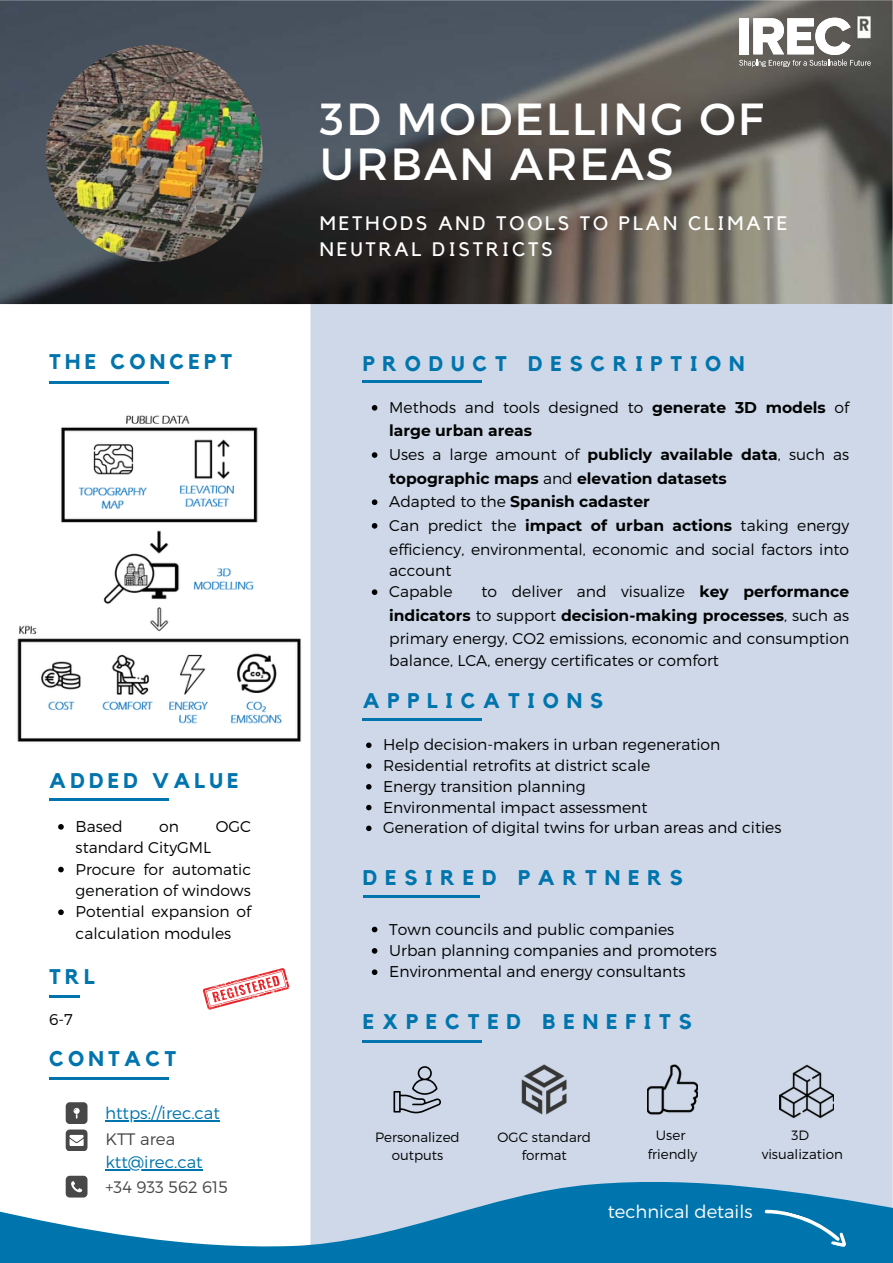
<style>
.page{position:relative;width:893px;height:1263px;background:#fff}
.page>*{position:absolute;margin:0;border:0;box-sizing:border-box;transform-origin:0 0}
.t1{font:45px/45px "Montserrat";letter-spacing:.04em;color:#fff}
.t2{font:700 21.15px "Kollektif";letter-spacing:.37em;color:#0075ad}
.t3{font:700 21.15px "Kollektif";letter-spacing:.2em;color:#0075ad}
.t4{font:19.5px/26.2px "Kollektif";letter-spacing:.145em;color:#fff}
.t5{font:300 18px "Montserrat";color:#fff}
.t6{font:300 16.65px "Montserrat";color:#0075ad}
.t7{font:300 16.65px "Montserrat";color:#484848}
.t8{font:300 15.6px/23.5px "Montserrat";color:#010202}
.t9{font:300 13.5px/18.6px "Montserrat";color:#010202;text-align:center}
.s1{font-weight:700}
</style>
<div class="page">
<div style="left:310px;top:304px;width:583px;height:878px;background:#ced8e8"></div>
<svg style="left:0;top:1182px;width:893px;height:81px;fill:#0075ad"></svg>
<img style="left:0;top:0;width:893px;height:304px">
<img style="left:46px;top:45px;width:217px;height:217px;border-radius:50%">
<svg style="left:66px;top:1176px;width:21px;height:21px"></svg>
<svg style="left:66px;top:1102px;width:21px;height:22px"></svg>
<hr style="left:105px;top:1120px;width:115px;height:1px;background:#0075ad">
<svg style="left:66px;top:1130px;width:21px;height:21px"></svg>
<hr style="left:105px;top:1169px;width:98px;height:1px;background:#0075ad">
<svg style="left:764px;top:1210px;width:82px;height:37px;background:#1e85b6"></svg>
<hr style="left:363px;top:380px;width:119px;height:3px;background:#0075ad">
<hr style="left:363px;top:1040px;width:119px;height:2px;background:#0075ad">
<hr style="left:49px;top:381px;width:119px;height:3px;background:#0075ad">
<hr style="left:49px;top:1077px;width:119px;height:2px;background:#0075ad">
<svg style="left:203px;top:968px;width:87px;height:42px"></svg>
<hr style="left:49px;top:798px;width:119px;height:3px;background:#0075ad">
<svg style="left:393px;top:1066px;width:48px;height:47px;background:#a9b2bf"></svg>
<img style="left:518px;top:1062px;width:52px;height:56px">
<img style="left:647px;top:1064px;width:51px;height:51px">
<img style="left:780px;top:1064px;width:54px;height:54px">
<hr style="left:363px;top:895px;width:116px;height:3px;background:#0075ad">
<svg style="left:372px;top:927px;width:5px;height:5px"></svg>
<svg style="left:372px;top:948px;width:5px;height:6px"></svg>
<svg style="left:372px;top:969px;width:5px;height:6px"></svg>
<hr style="left:363px;top:718px;width:119px;height:2px;background:#0075ad">
<svg style="left:366px;top:743px;width:5px;height:5px"></svg>
<svg style="left:366px;top:763px;width:5px;height:6px"></svg>
<svg style="left:366px;top:784px;width:5px;height:6px"></svg>
<svg style="left:366px;top:805px;width:5px;height:5px"></svg>
<svg style="left:366px;top:826px;width:5px;height:5px"></svg>
<hr style="left:49px;top:995px;width:31px;height:3px;background:#0075ad">
<img style="left:17px;top:415px;width:284px;height:327px">
<svg style="left:58px;top:824px;width:6px;height:6px"></svg>
<svg style="left:58px;top:867px;width:6px;height:5px"></svg>
<svg style="left:58px;top:909px;width:6px;height:6px"></svg>
<svg style="left:372px;top:405px;width:5px;height:6px"></svg>
<svg style="left:372px;top:452px;width:5px;height:6px"></svg>
<svg style="left:372px;top:499px;width:5px;height:6px"></svg>
<svg style="left:372px;top:523px;width:5px;height:6px"></svg>
<svg style="left:372px;top:589px;width:5px;height:6px"></svg>
<img style="left:787px;top:18px;width:28px;height:37px">
<img style="left:739px;top:18px;width:10px;height:36px">
<img style="left:753px;top:18px;width:31px;height:36px">
<img style="left:815px;top:18px;width:35px;height:37px">
<svg style="left:739px;top:60px;width:132px;height:7px"></svg>
<img style="left:855px;top:14px;width:17px;height:27px">
<h2 class="t3" style="left:49px;top:352px;width:185px">THE CONCEPT</h2>
<h2 class="t3" style="left:49px;top:771px;width:191px">ADDED VALUE</h2>
<p class="t8" style="left:76px;top:814px;width:48px">Based</p>
<p class="t8" style="left:159px;top:814px;width:21px">on</p>
<p class="t8" style="left:216px;top:814px;width:37px">OGC</p>
<p class="t8" style="left:76px;top:836px;width:177px;line-height:21.3px">standard CityGML<br>Procure for automatic generation of windows<br>Potential expansion of calculation modules</p>
<h2 class="t2" style="left:49px;top:967px;width:47px">TRL</h2>
<p class="t8" style="left:49px;top:1006px;width:25px">6-7</p>
<h2 class="t3" style="left:49px;top:1049px;width:129px">CONTACT</h2>
<p class="t6" style="left:105px;top:1102px;width:116px">https://irec.cat</p>
<p class="t7" style="left:105px;top:1129px;width:71px">KTT area</p>
<p class="t6" style="left:105px;top:1152px;width:99px">ktt@irec.cat</p>
<p class="t7" style="left:105px;top:1176px;width:124px">+34 933 562 615</p>
<h1 class="t1" style="left:320px;top:95px;width:445px">3D MODELLING OF<br>URBAN AREAS</h1>
<p class="t4" style="left:320px;top:211px;width:469px">METHODS AND TOOLS TO PLAN CLIMATE<br>NEUTRAL DISTRICTS</p>
<h2 class="t2" style="left:363px;top:354px;width:383px">PRODUCT DESCRIPTION</h2>
<p class="t8" style="left:389px;top:395px;width:461px">Methods and tools designed to <span class="s1">generate 3D models</span> of <span class="s1">large urban areas<br></span>Uses a large amount of <span class="s1">publicly available data</span>, such as <span class="s1">topographic maps</span> and <span class="s1">elevation datasets<br></span>Adapted to the <span class="s1">Spanish cadaster<br></span>Can predict the <span class="s1">impact of urban actions</span> taking energy efficiency, environmental, economic and social factors into</p>
<p class="t8" style="left:389px;top:559px;width:65px;line-height:21.3px">account<br>Capable</p>
<p class="t8" style="left:389px;top:579px;width:461px;text-align:justify;text-indent:92px">to deliver and visualize <span class="s1">key performance indicators</span> to support <span class="s1">decision-making processes</span>, such as primary energy, CO2 emissions, economic and consumption</p>
<p class="t8" style="left:389px;top:648px;width:331px">balance, LCA, energy certificates or comfort</p>
<h2 class="t2" style="left:363px;top:691px;width:242px">APPLICATIONS</h2>
<p class="t8" style="left:383px;top:733px;width:400px;line-height:20.7px">Help decision-makers in urban regeneration Residential retrofits at district scale<br>Energy transition planning<br>Environmental impact assessment<br>Generation of digital twins for urban areas and cities</p>
<h2 class="t2" style="left:363px;top:867px;width:321px">DESIRED PARTNERS</h2>
<p class="t8" style="left:389px;top:918px;width:329px;line-height:21.3px">Town councils and public companies<br>Urban planning companies and promoters<br>Environmental and energy consultants</p>
<h2 class="t2" style="left:363px;top:1012px;width:330px">EXPECTED BENEFITS</h2>
<p class="t9" style="left:375px;top:1127px;width:86px;line-height:18px">Personalized outputs</p>
<p class="t9" style="left:498px;top:1127px;width:95px;line-height:18px">OGC standard format</p>
<p class="t9" style="left:648px;top:1125px;width:51px">User friendly</p>
<p class="t9" style="left:762px;top:1125px;width:83px">3D visualization</p>
<p class="t5" style="left:608px;top:1200px;width:146px">technical details</p>
</div>
